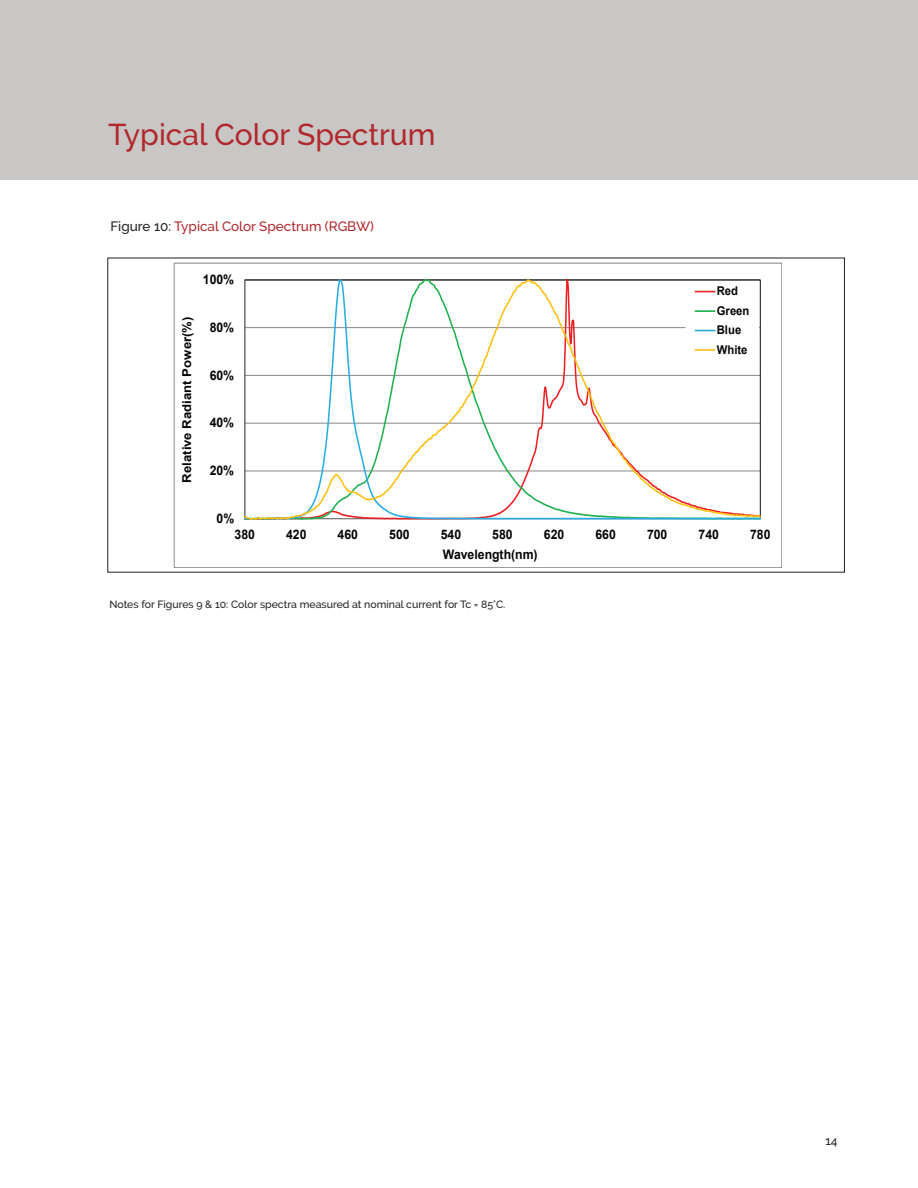
<style>
.page{position:relative;width:918px;height:1188px;background:#fff}
.page>*{position:absolute;margin:0;border:0;box-sizing:border-box;transform-origin:0 0}
.t1{font:500 30px "Raleway";color:#b1272c}
.t2{font:500 13.5px "Raleway";color:#b1272c}
.t3{font:700 13.2px "Arial";letter-spacing:.005em;color:#040503;scale:.93 1}
.t4{font:700 12.3px "Arial";color:#040503;scale:1.07 1}
.t5{font:700 12.15px/19.5px "Arial";color:#040503;scale:.93 1}
.t6{font:500 12px "Raleway";color:#231f20}
.t7{font:500 10.5px "Raleway";color:#231f20}
.s1{color:#231f20}
</style>
<div class="page">
<div style="left:0;top:0;width:918px;height:180px;background:#c8c7c6"></div>
<svg style="left:245px;top:280px;width:516px;height:239px"></svg>
<div style="left:686px;top:282px;width:72px;height:78px;background:#fff"></div>
<svg style="left:695px;top:291px;width:20px;height:1px"></svg>
<hr style="left:695px;top:310px;width:20px;height:2px;background:#1fb04f">
<svg style="left:695px;top:330px;width:20px;height:1px"></svg>
<hr style="left:695px;top:349px;width:20px;height:2px;background:#fcc011">
<h1 class="t1" style="left:108px;top:117px;width:329px">Typical Color Spectrum</h1>
<p class="t2" style="left:110px;top:218px;width:265px"><span class="s1">Figure 10:</span> Typical Color Spectrum (RGBW)</p>
<p class="t3" style="left:203px;top:270px;width:35px">100%</p>
<p class="t4" style="left:178px;top:483px;width:156px;rotate:-90deg">Relative Radiant Power(%)</p>
<p class="t3" style="left:210px;top:318px;width:28px">80%</p>
<p class="t3" style="left:210px;top:366px;width:28px">60%</p>
<p class="t3" style="left:210px;top:413px;width:28px">40%</p>
<p class="t3" style="left:210px;top:461px;width:28px">20%</p>
<p class="t5" style="left:717px;top:282px;width:36px">Red<br>Green<br>Blue<br>White</p>
<p class="t3" style="left:216px;top:509px;width:21px">0%</p>
<p class="t3" style="left:235px;top:525px;width:23px">380</p>
<p class="t3" style="left:286px;top:525px;width:23px">420</p>
<p class="t3" style="left:338px;top:525px;width:23px">460</p>
<p class="t3" style="left:389px;top:525px;width:23px">500</p>
<p class="t3" style="left:441px;top:525px;width:23px">540</p>
<p class="t3" style="left:492px;top:525px;width:23px">580</p>
<p class="t3" style="left:544px;top:525px;width:23px">620</p>
<p class="t3" style="left:595px;top:525px;width:23px">660</p>
<p class="t3" style="left:647px;top:525px;width:23px">700</p>
<p class="t3" style="left:699px;top:525px;width:23px">740</p>
<p class="t3" style="left:750px;top:525px;width:23px">780</p>
<p class="t3" style="left:443px;top:545px;width:103px">Wavelength(nm)</p>
<p class="t7" style="left:110px;top:598px;width:397px">Notes for Figures 9 &amp; 10: Color spectra measured at nominal current for Tc = 85°C.</p>
<p class="t6" style="left:825px;top:1134px;width:14px">14</p>
</div>
